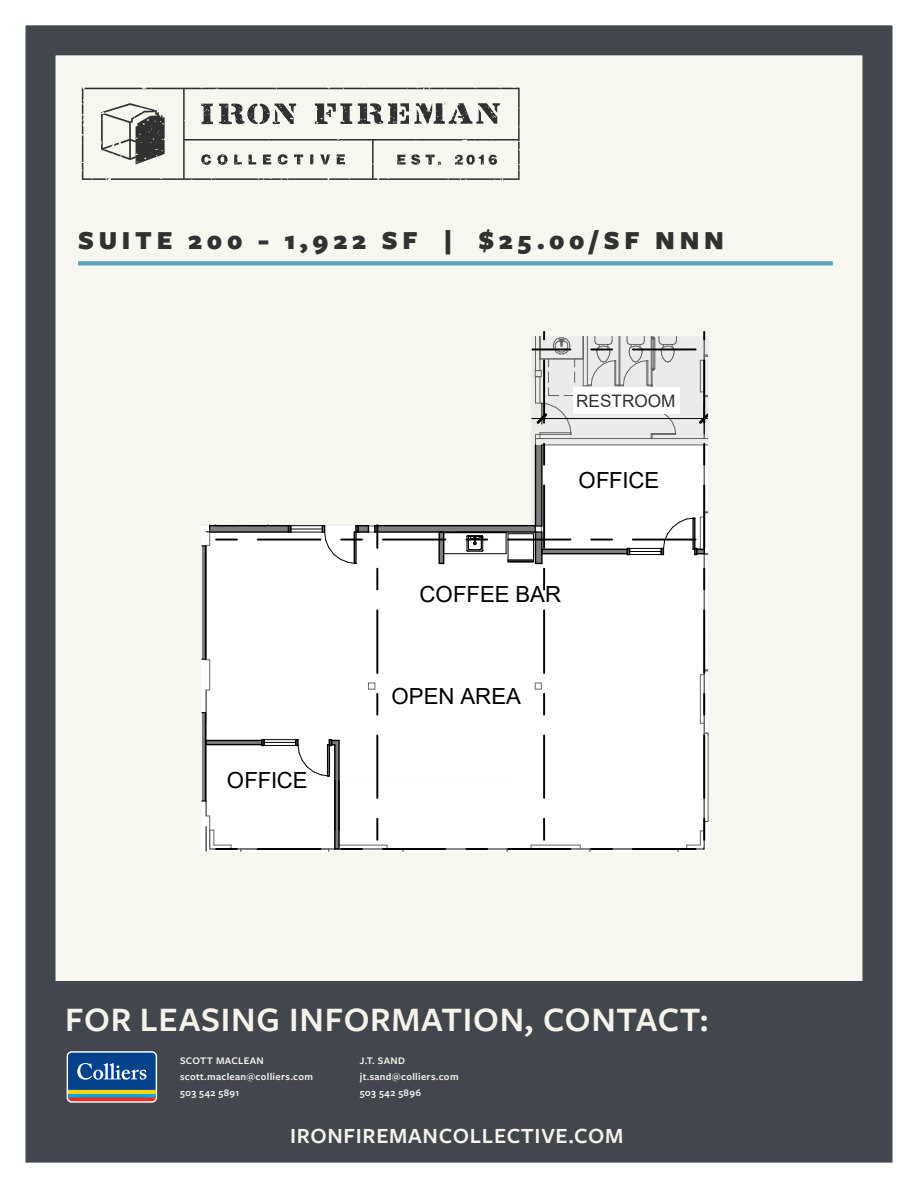
<style>
.page{position:relative;width:918px;height:1188px;background:#fff}
.page>*{position:absolute;margin:0;border:0;box-sizing:border-box;transform-origin:0 0}
.t1{font:600 35.55px "Freight Sans Pro";letter-spacing:.02em;color:#f6f3ea}
.t2{font:900 27px "Freight Sans Pro";letter-spacing:.175em;color:#303232}
.t3{font:600 22.5px "Freight Sans Pro";letter-spacing:.03em;color:#f6f3ea}
.t4{font:22.2px "Arial";letter-spacing:-.005em;color:#000}
.t5{font:21.9px "Arial";color:#000}
.features{font:17.25px "Arial";color:#303232}
.t6{font:600 10.5px "Freight Sans Pro";letter-spacing:.03em;color:#f6f3ea}
</style>
<div class="page">
<div style="left:26px;top:25px;width:866px;height:1138px;background:#f7f6ef;border:30px solid #42474e"></div>
<svg style="left:82px;top:88px;width:438px;height:92px"></svg>
<div style="left:32px;top:981px;width:852px;height:180px;background:#42474e"></div>
<div style="left:78px;top:261px;width:755px;height:5px;background:#5ca4c0"></div>
<div style="left:207px;top:533px;width:497px;height:316px;background:#fff"></div>
<hr style="left:507px;top:849px;width:83px;height:3px;background:#fff">
<svg style="left:705px;top:564px;width:3px;height:105px"></svg>
<hr style="left:704px;top:671px;width:4px;height:62px;background:#fff">
<svg style="left:705px;top:735px;width:3px;height:85px"></svg>
<hr style="left:590px;top:849px;width:88px;height:3px;background:#fff">
<div style="left:202px;top:660px;width:8px;height:30px;background:#fff"></div>
<svg style="left:701px;top:675px;width:3px;height:48px"></svg>
<hr style="left:531px;top:845px;width:49px;height:4px;background:#fff">
<div style="left:375px;top:526px;width:160px;height:6px;background:#7f7f7f"></div>
<svg style="left:202px;top:590px;width:3px;height:69px"></svg>
<svg style="left:378px;top:336px;width:330px;height:189px"></svg>
<hr style="left:507px;top:849px;width:83px;height:1px;background:#646464">
<hr style="left:206px;top:546px;width:1px;height:113px;background:#646464">
<hr style="left:704px;top:671px;width:1px;height:62px;background:#646464">
<hr style="left:704px;top:554px;width:1px;height:117px;background:#646464">
<hr style="left:704px;top:445px;width:1px;height:68px;background:#646464">
<hr style="left:704px;top:396px;width:1px;height:43px;background:#646464">
<hr style="left:704px;top:733px;width:1px;height:89px;background:#646464">
<hr style="left:708px;top:734px;width:1px;height:86px;background:#646464">
<hr style="left:590px;top:849px;width:88px;height:1px;background:#646464">
<svg style="left:535px;top:683px;width:7px;height:7px"></svg>
<hr style="left:209px;top:660px;width:1px;height:30px;background:#646464">
<hr style="left:540px;top:438px;width:168px;height:1px;background:#646464">
<hr style="left:542px;top:445px;width:166px;height:1px;background:#646464">
<hr style="left:540px;top:359px;width:43px;height:1px;background:#646464">
<hr style="left:700px;top:360px;width:1px;height:32px;background:#646464">
<svg style="left:700px;top:392px;width:8px;height:5px"></svg>
<hr style="left:700px;top:675px;width:1px;height:48px;background:#646464">
<svg style="left:700px;top:669px;width:8px;height:6px"></svg>
<hr style="left:531px;top:845px;width:49px;height:1px;background:#646464">
<svg style="left:583px;top:336px;width:94px;height:102px"></svg>
<hr style="left:375px;top:525px;width:160px;height:1px;background:#000">
<hr style="left:375px;top:531px;width:160px;height:2px;background:#000">
<hr style="left:541px;top:445px;width:2px;height:81px;background:#000">
<hr style="left:535px;top:445px;width:1px;height:81px;background:#000">
<hr style="left:205px;top:546px;width:1px;height:113px;background:#000">
<svg style="left:439px;top:512px;width:269px;height:52px"></svg>
<hr style="left:630px;top:548px;width:31px;height:1px;background:#000">
<svg style="left:678px;top:820px;width:31px;height:32px"></svg>
<hr style="left:202px;top:610px;width:1px;height:63px;background:#000">
<svg style="left:202px;top:524px;width:174px;height:66px"></svg>
<hr style="left:202px;top:485px;width:1px;height:63px;background:#000">
<hr style="left:376px;top:610px;width:2px;height:63px;background:#000">
<hr style="left:376px;top:569px;width:2px;height:21px;background:#000">
<hr style="left:376px;top:485px;width:2px;height:63px;background:#000">
<hr style="left:543px;top:819px;width:2px;height:21px;background:#000">
<hr style="left:543px;top:735px;width:2px;height:63px;background:#000">
<hr style="left:543px;top:694px;width:2px;height:21px;background:#000">
<hr style="left:543px;top:610px;width:2px;height:63px;background:#000">
<hr style="left:543px;top:569px;width:2px;height:21px;background:#000">
<hr style="left:543px;top:485px;width:2px;height:63px;background:#000">
<hr style="left:543px;top:444px;width:2px;height:21px;background:#000">
<hr style="left:703px;top:819px;width:2px;height:21px;background:#000">
<hr style="left:703px;top:735px;width:2px;height:63px;background:#000">
<hr style="left:703px;top:694px;width:2px;height:21px;background:#000">
<hr style="left:703px;top:610px;width:2px;height:63px;background:#000">
<hr style="left:703px;top:569px;width:2px;height:21px;background:#000">
<hr style="left:703px;top:485px;width:2px;height:63px;background:#000">
<hr style="left:703px;top:444px;width:2px;height:21px;background:#000">
<hr style="left:703px;top:360px;width:2px;height:63px;background:#000">
<svg style="left:700px;top:331px;width:8px;height:30px"></svg>
<hr style="left:508px;top:848px;width:62px;height:2px;background:#000">
<hr style="left:591px;top:848px;width:21px;height:2px;background:#000">
<hr style="left:633px;top:848px;width:63px;height:2px;background:#000">
<hr style="left:216px;top:539px;width:21px;height:2px;background:#000">
<hr style="left:258px;top:539px;width:62px;height:2px;background:#000">
<hr style="left:341px;top:539px;width:21px;height:2px;background:#000">
<hr style="left:383px;top:539px;width:62px;height:2px;background:#000">
<hr style="left:466px;top:539px;width:21px;height:2px;background:#000">
<hr style="left:508px;top:539px;width:62px;height:2px;background:#000">
<hr style="left:591px;top:539px;width:21px;height:2px;background:#000">
<hr style="left:633px;top:539px;width:63px;height:2px;background:#000">
<hr style="left:508px;top:348px;width:62px;height:2px;background:#000">
<hr style="left:591px;top:348px;width:21px;height:2px;background:#000">
<hr style="left:633px;top:348px;width:63px;height:2px;background:#000">
<div style="left:202px;top:683px;width:308px;height:169px;background:#fff"></div>
<hr style="left:526px;top:418px;width:182px;height:1px;background:#000">
<svg style="left:696px;top:403px;width:12px;height:31px"></svg>
<svg style="left:534px;top:331px;width:41px;height:114px"></svg>
<div style="left:566px;top:493px;width:99px;height:26px;background:#fff"></div>
<div style="left:573px;top:387px;width:107px;height:26px;background:#fff"></div>
<div style="left:384px;top:708px;width:115px;height:26px;background:#fff"></div>
<div style="left:219px;top:793px;width:100px;height:26px;background:#fff"></div>
<svg style="left:67px;top:1051px;width:90px;height:52px"></svg>
<svg style="left:68px;top:1094px;width:88px;height:4px"></svg>
<hr style="left:68px;top:1090px;width:88px;height:4px;background:#fed503">
<svg style="left:68px;top:1098px;width:88px;height:3px"></svg>
<svg style="left:68px;top:1053px;width:88px;height:37px;background:#215799"></svg>
<p class="t2" style="left:78px;top:221px;width:648px">SUITE 200 - 1,922 SF | $25.00/SF NNN</p>
<p class="t5" style="left:573px;top:386px;width:102px">+/- 15' - 7"</p>
<p class="features" style="left:576px;top:389px;width:101px">RESTROOM</p>
<p class="t4" style="left:227px;top:765px;width:82px">OFFICE</p>
<p class="t4" style="left:579px;top:465px;width:82px">OFFICE</p>
<p class="t4" style="left:420px;top:579px;width:143px">COFFEE BAR</p>
<p class="t4" style="left:391px;top:681px;width:131px">OPEN AREA</p>
<p class="t1" style="left:65px;top:995px;width:645px">FOR LEASING INFORMATION, CONTACT:</p>
<p class="t6" style="left:180px;top:1054px;width:85px">SCOTT MACLEAN</p>
<p class="t6" style="left:180px;top:1069px;width:135px">scott.maclean@colliers.com</p>
<p class="t6" style="left:180px;top:1085px;width:61px">503 542 5891</p>
<p class="t6" style="left:360px;top:1054px;width:47px">J.T. SAND</p>
<p class="t6" style="left:360px;top:1069px;width:100px">jt.sand@colliers.com</p>
<p class="t6" style="left:360px;top:1085px;width:63px">503 542 5896</p>
<p class="t3" style="left:290px;top:1120px;width:335px">IRONFIREMANCOLLECTIVE.COM</p>
</div>
